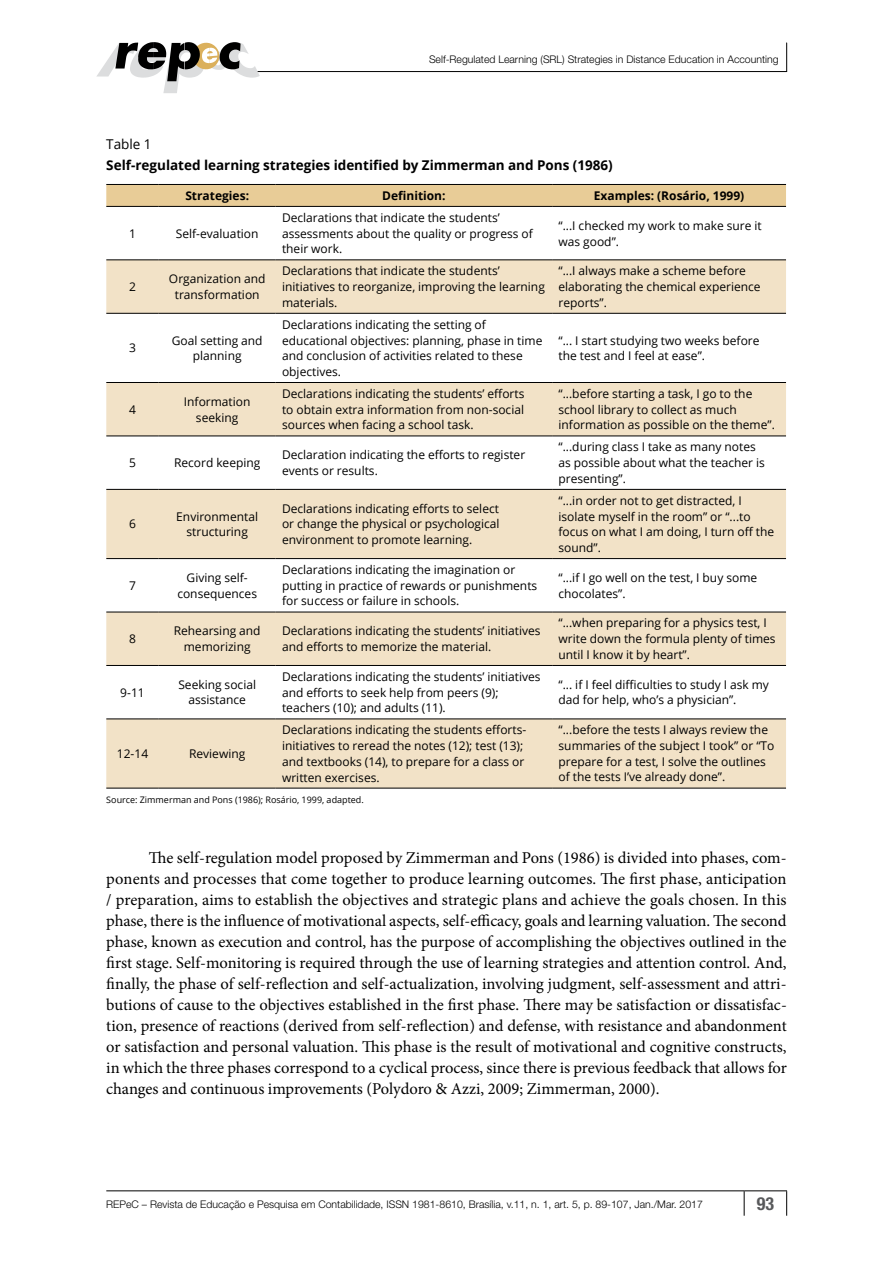
<style>
.page{position:relative;width:893px;height:1263px;background:#fff}
.page>*{position:absolute;margin:0;border:0;box-sizing:border-box;transform-origin:0 0}
.t1{font:700 condensed 18px "Helvetica Neue LT Std";color:#58595b}
.t2{font:16.5px/21px "Minion Pro";color:#000;text-align:justify}
.t3{font:700 13.5px "Open Sans";color:#000}
.t4{font:13.5px "Open Sans";color:#000}
.t5{font:12px/15.8px "Open Sans";color:#000}
.t6{font:700 12px "Open Sans";color:#000}
.t7{font:300 10.5px "Helvetica Neue LT Std";color:#000}
.t8{font:9px "Open Sans";color:#000}
</style>
<div class="page">
<hr style="left:106px;top:1190px;width:638px;height:1px;background:#000">
<hr style="left:744px;top:1190px;width:43px;height:1px;background:#000">
<svg style="left:744px;top:1191px;width:1px;height:25px"></svg>
<svg style="left:786px;top:1191px;width:1px;height:25px"></svg>
<hr style="left:254px;top:71px;width:533px;height:1px;background:#000">
<svg style="left:786px;top:43px;width:1px;height:28px"></svg>
<svg style="left:97px;top:42px;width:163px;height:51px"></svg>
<div style="left:106px;top:185px;width:680px;height:21px;background:#e8cc97"></div>
<svg style="left:106px;top:260px;width:680px;height:528px;fill:#f2e2c7"></svg>
<hr style="left:106px;top:184px;width:53px;height:1px;background:#000">
<hr style="left:159px;top:184px;width:117px;height:1px;background:#000">
<hr style="left:276px;top:184px;width:276px;height:1px;background:#000">
<hr style="left:552px;top:184px;width:234px;height:1px;background:#000">
<hr style="left:106px;top:206px;width:53px;height:1px;background:#000">
<hr style="left:159px;top:206px;width:117px;height:1px;background:#000">
<hr style="left:276px;top:206px;width:276px;height:1px;background:#000">
<hr style="left:552px;top:206px;width:234px;height:1px;background:#000">
<hr style="left:106px;top:259px;width:53px;height:1px;background:#000">
<hr style="left:159px;top:259px;width:117px;height:1px;background:#000">
<hr style="left:276px;top:259px;width:276px;height:1px;background:#000">
<hr style="left:552px;top:259px;width:234px;height:1px;background:#000">
<hr style="left:106px;top:313px;width:53px;height:1px;background:#000">
<hr style="left:159px;top:313px;width:117px;height:1px;background:#000">
<hr style="left:276px;top:313px;width:276px;height:1px;background:#000">
<hr style="left:552px;top:313px;width:234px;height:1px;background:#000">
<hr style="left:106px;top:382px;width:53px;height:1px;background:#000">
<hr style="left:159px;top:382px;width:117px;height:1px;background:#000">
<hr style="left:276px;top:382px;width:276px;height:1px;background:#000">
<hr style="left:552px;top:382px;width:234px;height:1px;background:#000">
<hr style="left:106px;top:436px;width:53px;height:1px;background:#000">
<hr style="left:159px;top:436px;width:117px;height:1px;background:#000">
<hr style="left:276px;top:436px;width:276px;height:1px;background:#000">
<hr style="left:552px;top:436px;width:234px;height:1px;background:#000">
<hr style="left:106px;top:489px;width:53px;height:1px;background:#000">
<hr style="left:159px;top:489px;width:117px;height:1px;background:#000">
<hr style="left:276px;top:489px;width:276px;height:1px;background:#000">
<hr style="left:552px;top:489px;width:234px;height:1px;background:#000">
<hr style="left:106px;top:558px;width:53px;height:1px;background:#000">
<hr style="left:159px;top:558px;width:117px;height:1px;background:#000">
<hr style="left:276px;top:558px;width:276px;height:1px;background:#000">
<hr style="left:552px;top:558px;width:234px;height:1px;background:#000">
<hr style="left:106px;top:612px;width:53px;height:1px;background:#000">
<hr style="left:159px;top:612px;width:117px;height:1px;background:#000">
<hr style="left:276px;top:612px;width:276px;height:1px;background:#000">
<hr style="left:552px;top:612px;width:234px;height:1px;background:#000">
<hr style="left:106px;top:665px;width:53px;height:1px;background:#000">
<hr style="left:159px;top:665px;width:117px;height:1px;background:#000">
<hr style="left:276px;top:665px;width:276px;height:1px;background:#000">
<hr style="left:552px;top:665px;width:234px;height:1px;background:#000">
<hr style="left:106px;top:718px;width:53px;height:1px;background:#000">
<hr style="left:159px;top:718px;width:117px;height:1px;background:#000">
<hr style="left:276px;top:718px;width:276px;height:1px;background:#000">
<hr style="left:552px;top:718px;width:234px;height:1px;background:#000">
<hr style="left:106px;top:788px;width:53px;height:1px;background:#000">
<hr style="left:159px;top:788px;width:117px;height:1px;background:#000">
<hr style="left:276px;top:788px;width:276px;height:1px;background:#000">
<hr style="left:552px;top:788px;width:234px;height:1px;background:#000">
<p class="t7" style="left:429px;top:53px;width:351px">Self-Regulated Learning (SRL) Strategies in Distance Education in Accounting</p>
<p class="t4" style="left:106px;top:134px;width:47px">Table 1</p>
<p class="t3" style="left:106px;top:155px;width:508px">Self-regulated learning strategies identified by Zimmerman and Pons (1986)</p>
<p class="t6" style="left:185px;top:187px;width:65px">Strategies:</p>
<p class="t6" style="left:382px;top:187px;width:65px">Definition:</p>
<p class="t6" style="left:594px;top:187px;width:152px">Examples: (Rosário, 1999)</p>
<p class="t5" style="left:129px;top:225px;width:8px">1</p>
<p class="t5" style="left:176px;top:225px;width:84px">Self-evaluation</p>
<p class="t5" style="left:282px;top:209px;width:252px">Declarations that indicate the students’ assessments about the quality or progress of their work.</p>
<p class="t5" style="left:558px;top:217px;width:205px">“...I checked my work to make sure it was good”.</p>
<p class="t5" style="left:129px;top:279px;width:8px">2</p>
<p class="t5" style="left:169px;top:271px;width:98px;text-align:center">Organization and transformation</p>
<p class="t5" style="left:282px;top:263px;width:264px">Declarations that indicate the students’ initiatives to reorganize, improving the learning materials.</p>
<p class="t5" style="left:558px;top:263px;width:204px">“...I always make a scheme before elaborating the chemical experience reports”.</p>
<p class="t5" style="left:129px;top:340px;width:8px">3</p>
<p class="t5" style="left:172px;top:332px;width:92px;text-align:center">Goal setting and planning</p>
<p class="t5" style="left:282px;top:316px;width:262px">Declarations indicating the setting of educational objectives: planning, phase in time and conclusion of activities related to these objectives.</p>
<p class="t5" style="left:558px;top:332px;width:203px">“... I start studying two weeks before the test and I feel at ease”.</p>
<p class="t5" style="left:129px;top:401px;width:8px">4</p>
<p class="t5" style="left:184px;top:393px;width:68px;text-align:center">Information seeking</p>
<p class="t5" style="left:282px;top:385px;width:244px;text-align:justify">Declarations indicating the students’ efforts to obtain extra information from non-social sources when facing a school task.</p>
<p class="t5" style="left:559px;top:385px;width:218px">“...before starting a task, I go to the school library to collect as much information as possible on the theme”.</p>
<p class="t5" style="left:129px;top:455px;width:8px">5</p>
<p class="t5" style="left:174px;top:455px;width:88px">Record keeping</p>
<p class="t5" style="left:282px;top:447px;width:245px">Declaration indicating the efforts to register events or results.</p>
<p class="t5" style="left:559px;top:439px;width:208px">“...during class I take as many notes as possible about what the teacher is presenting”.</p>
<p class="t5" style="left:129px;top:516px;width:8px">6</p>
<p class="t5" style="left:176px;top:508px;width:83px;text-align:center">Environmental structuring</p>
<p class="t5" style="left:282px;top:500px;width:219px;text-align:justify">Declarations indicating efforts to select or change the physical or psychological environment to promote learning.</p>
<p class="t5" style="left:559px;top:492px;width:217px">“...in order not to get distracted, I isolate myself in the room” or “...to focus on what I am doing, I turn off the sound”.</p>
<p class="t5" style="left:129px;top:577px;width:8px">7</p>
<p class="t5" style="left:177px;top:569px;width:81px;text-align:center">Giving self&shy;consequences</p>
<p class="t5" style="left:282px;top:561px;width:257px">Declarations indicating the imagination or putting in practice of rewards or punishments for success or failure in schools.</p>
<p class="t5" style="left:559px;top:569px;width:200px">“...if I go well on the test, I buy some chocolates”.</p>
<p class="t5" style="left:129px;top:631px;width:8px">8</p>
<p class="t5" style="left:174px;top:623px;width:88px;text-align:center">Rehearsing and memorizing</p>
<p class="t5" style="left:282px;top:623px;width:260px">Declarations indicating the students’ initiatives and efforts to memorize the material.</p>
<p class="t5" style="left:559px;top:615px;width:219px">“...when preparing for a physics test, I write down the formula plenty of times until I know it by heart”.</p>
<p class="t5" style="left:120px;top:684px;width:26px">9-11</p>
<p class="t5" style="left:178px;top:676px;width:79px;text-align:center">Seeking social assistance</p>
<p class="t5" style="left:282px;top:668px;width:260px">Declarations indicating the students’ initiatives and efforts to seek help from peers (9); teachers (10); and adults (11).</p>
<p class="t5" style="left:559px;top:676px;width:212px">“... if I feel difficulties to study I ask my dad for help, who’s a physician”.</p>
<p class="t5" style="left:117px;top:745px;width:33px">12-14</p>
<p class="t5" style="left:189px;top:745px;width:58px">Reviewing</p>
<p class="t5" style="left:282px;top:722px;width:246px">Declarations indicating the students efforts&shy;initiatives to reread the notes (12); test (13); and textbooks (14), to prepare for a class or written exercises.</p>
<p class="t5" style="left:559px;top:722px;width:217px">“...before the tests I always review the summaries of the subject I took” or “To prepare for a test, I solve the outlines of the tests I’ve already done”.</p>
<p class="t8" style="left:106px;top:793px;width:259px">Source: Zimmerman and Pons (1986); Rosário, 1999, adapted.</p>
<p class="t2" style="left:106px;top:847px;width:682px;text-indent:43px">The self-regulation model proposed by Zimmerman and Pons (1986) is divided into phases, com&shy;ponents and processes that come together to produce learning outcomes. The first phase, anticipation / preparation, aims to establish the objectives and strategic plans and achieve the goals chosen. In this phase, there is the influence of motivational aspects, self-efficacy, goals and learning valuation. The second phase, known as execution and control, has the purpose of accomplishing the objectives outlined in the first stage. Self-monitoring is required through the use of learning strategies and attention control. And, finally, the phase of self-reflection and self-actualization, involving judgment, self-assessment and attri&shy;butions of cause to the objectives established in the first phase. There may be satisfaction or dissatisfac&shy;tion, presence of reactions (derived from self-reflection) and defense, with resistance and abandonment or satisfaction and personal valuation. This phase is the result of motivational and cognitive constructs, in which the three phases correspond to a cyclical process, since there is previous feedback that allows for changes and continuous improvements (Polydoro &amp; Azzi, 2009; Zimmerman, 2000).</p>
<p class="t7" style="left:106px;top:1197px;width:598px">REPeC – Revista de Educação e Pesquisa em Contabilidade, ISSN 1981-8610, Brasília, v.11, n. 1, art. 5, p. 89-107, Jan./Mar. 2017</p>
<h1 class="t1" style="left:757px;top:1192px;width:19px">93</h1>
</div>
